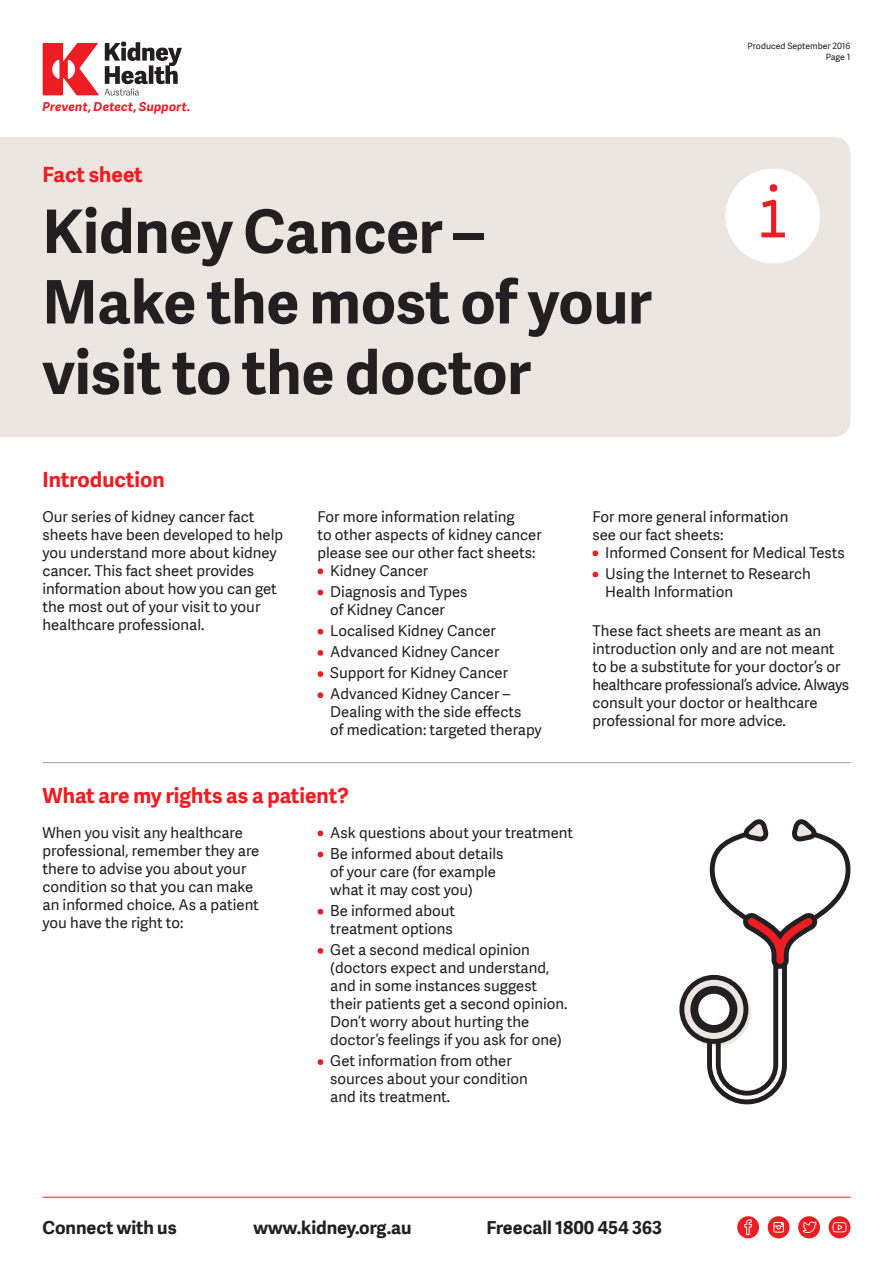
<style>
.page{position:relative;width:893px;height:1263px;background:#fff}
.page>*{position:absolute;margin:0;border:0;box-sizing:border-box;transform-origin:0 0}
.t1{font:700 60px/70.5px "Adelle Sans";color:#231f20}
.Section_Heading{font:700 21px "Adelle Sans";color:#ee1d23}
.t2{font:700 18px "Adelle Sans";color:#231f20}
.Body{font:15px/18px "Adelle Sans";color:#231f20}
.Bullet{font:15px/18px "Adelle Sans";color:#231f20}
.t3{font:italic 700 12.3px "Adelle Sans";letter-spacing:.015em;color:#ee1d23}
.t4{font:8.7px/10.5px "Adelle Sans";color:#231f20;text-align:right}
.s1{color:#ee1d23}
</style>
<div class="page">
<div style="left:737px;top:1216px;width:22px;height:22px;background:#ee1d23;border-radius:50%"></div>
<svg style="left:744px;top:1219px;width:8px;height:16px"></svg>
<div style="left:798px;top:1216px;width:22px;height:22px;background:#ee1d23;border-radius:50%"></div>
<svg style="left:803px;top:1221px;width:14px;height:12px"></svg>
<div style="left:829px;top:1216px;width:21px;height:22px;background:#ee1d23;border-radius:50%"></div>
<svg style="left:832px;top:1222px;width:14px;height:10px"></svg>
<div style="left:768px;top:1216px;width:21px;height:22px;background:#ee1d23;border-radius:50%"></div>
<div style="left:773px;top:1222px;width:11px;height:10px;border:1px solid #fff"></div>
<svg style="left:774px;top:1223px;width:9px;height:6px"></svg>
<hr style="left:43px;top:1197px;width:808px;height:1px;background:#ee1d23">
<div style="left:0;top:137px;width:850px;height:300px;background:#ebe6e1"></div>
<svg style="left:105px;top:41px;width:77px;height:54px"></svg>
<svg style="left:43px;top:43px;width:56px;height:52px"></svg>
<div style="left:725px;top:169px;width:95px;height:94px;background:#fff;border-radius:50%"></div>
<div style="left:764px;top:232px;width:18px;height:5px;background:#ee1d23"></div>
<svg style="left:761px;top:184px;width:18px;height:54px"></svg>
<svg style="left:317px;top:568px;width:7px;height:7px"></svg>
<svg style="left:317px;top:589px;width:7px;height:7px"></svg>
<svg style="left:317px;top:629px;width:7px;height:6px"></svg>
<svg style="left:317px;top:650px;width:7px;height:6px"></svg>
<svg style="left:317px;top:671px;width:7px;height:6px"></svg>
<svg style="left:317px;top:692px;width:7px;height:7px"></svg>
<svg style="left:592px;top:550px;width:7px;height:7px"></svg>
<svg style="left:592px;top:571px;width:7px;height:7px"></svg>
<hr style="left:43px;top:762px;width:807px;height:1px;background:#939598">
<svg style="left:317px;top:830px;width:7px;height:7px"></svg>
<svg style="left:317px;top:851px;width:7px;height:7px"></svg>
<svg style="left:317px;top:909px;width:7px;height:6px"></svg>
<svg style="left:317px;top:948px;width:7px;height:6px"></svg>
<svg style="left:317px;top:1059px;width:7px;height:6px"></svg>
<svg style="left:682px;top:977px;width:69px;height:69px"></svg>
<svg style="left:694px;top:990px;width:39px;height:39px"></svg>
<div style="left:690px;top:986px;width:47px;height:47px;border:8px solid #231f20;border-radius:50%"></div>
<svg style="left:705px;top:819px;width:146px;height:286px"></svg>
<div style="left:679px;top:975px;width:69px;height:69px;border:5px solid #231f20;border-radius:50%"></div>
<p class="t3" style="left:43px;top:99px;width:150px">Prevent, Detect, Support.</p>
<p class="Section_Heading" style="left:43px;top:163px;width:102px">Fact sheet</p>
<p class="t1" style="left:43px;top:197px;width:611px">Kidney Cancer –<br>Make the most of your visit to the doctor</p>
<p class="t4" style="left:748px;top:41px;width:104px">Produced September 2016<br>Page 1</p>
<p class="Section_Heading" style="left:43px;top:467px;width:124px">Introduction</p>
<p class="Body" style="left:43px;top:507px;width:242px">Our series of kidney cancer fact sheets have been developed to help you understand more about kidney cancer. This fact sheet provides information about how you can get the most out of your visit to your healthcare professional.</p>
<p class="Body" style="left:317px;top:507px;width:226px">For more information relating<br>to other aspects of kidney cancer please see our other fact sheets:</p>
<p class="Bullet" style="left:317px;top:561px;width:112px"><span class="s1">•</span> Kidney Cancer</p>
<p class="Bullet" style="left:330px;top:583px;width:139px;text-indent:-13px"><span class="s1">•</span> Diagnosis and Types of Kidney Cancer</p>
<p class="Bullet" style="left:317px;top:622px;width:180px"><span class="s1">•</span> Localised Kidney Cancer</p>
<p class="Bullet" style="left:317px;top:643px;width:184px"><span class="s1">•</span> Advanced Kidney Cancer</p>
<p class="Bullet" style="left:317px;top:664px;width:192px"><span class="s1">•</span> Support for Kidney Cancer</p>
<p class="Bullet" style="left:330px;top:685px;width:213px;text-indent:-13px"><span class="s1">•</span> Advanced Kidney Cancer –<br>Dealing with the side effects<br>of medication: targeted therapy</p>
<p class="Section_Heading" style="left:43px;top:783px;width:308px">What are my rights as a patient?</p>
<p class="Body" style="left:43px;top:823px;width:218px">When you visit any healthcare professional, remember they are there to advise you about your condition so that you can make an informed choice. As a patient you have the right to:</p>
<p class="Bullet" style="left:318px;top:823px;width:257px"><span class="s1">•</span> Ask questions about your treatment</p>
<p class="Bullet" style="left:330px;top:844px;width:175px;text-indent:-13px"><span class="s1">•</span> Be informed about details of your care (for example what it may cost you)</p>
<p class="Bullet" style="left:318px;top:902px;width:139px;text-align:right"><span class="s1">•</span> Be informed about treatment options</p>
<p class="Bullet" style="left:330px;top:941px;width:239px;text-indent:-13px"><span class="s1">•</span> Get a second medical opinion (doctors expect and understand, and in some instances suggest their patients get a second opinion.<br>Don’t worry about hurting the doctor’s feelings if you ask for one)</p>
<p class="Bullet" style="left:330px;top:1052px;width:199px;text-indent:-13px"><span class="s1">•</span> Get information from other sources about your condition and its treatment.</p>
<p class="Body" style="left:592px;top:507px;width:197px">For more general information see our fact sheets:</p>
<p class="Bullet" style="left:592px;top:543px;width:254px"><span class="s1">•</span> Informed Consent for Medical Tests</p>
<p class="Bullet" style="left:605px;top:565px;width:207px;text-indent:-13px"><span class="s1">•</span> Using the Internet to Research<br>Health Information</p>
<p class="Body" style="left:592px;top:622px;width:258px">These fact sheets are meant as an introduction only and are not meant to be a substitute for your doctor’s or healthcare professional’s advice. Always consult your doctor or healthcare professional for more advice.</p>
<p class="t2" style="left:43px;top:1217px;width:136px">Connect with us</p>
<p class="t2" style="left:253px;top:1217px;width:160px">www.kidney.org.au</p>
<p class="t2" style="left:486px;top:1217px;width:177px">Freecall 1800 454 363</p>
</div>
